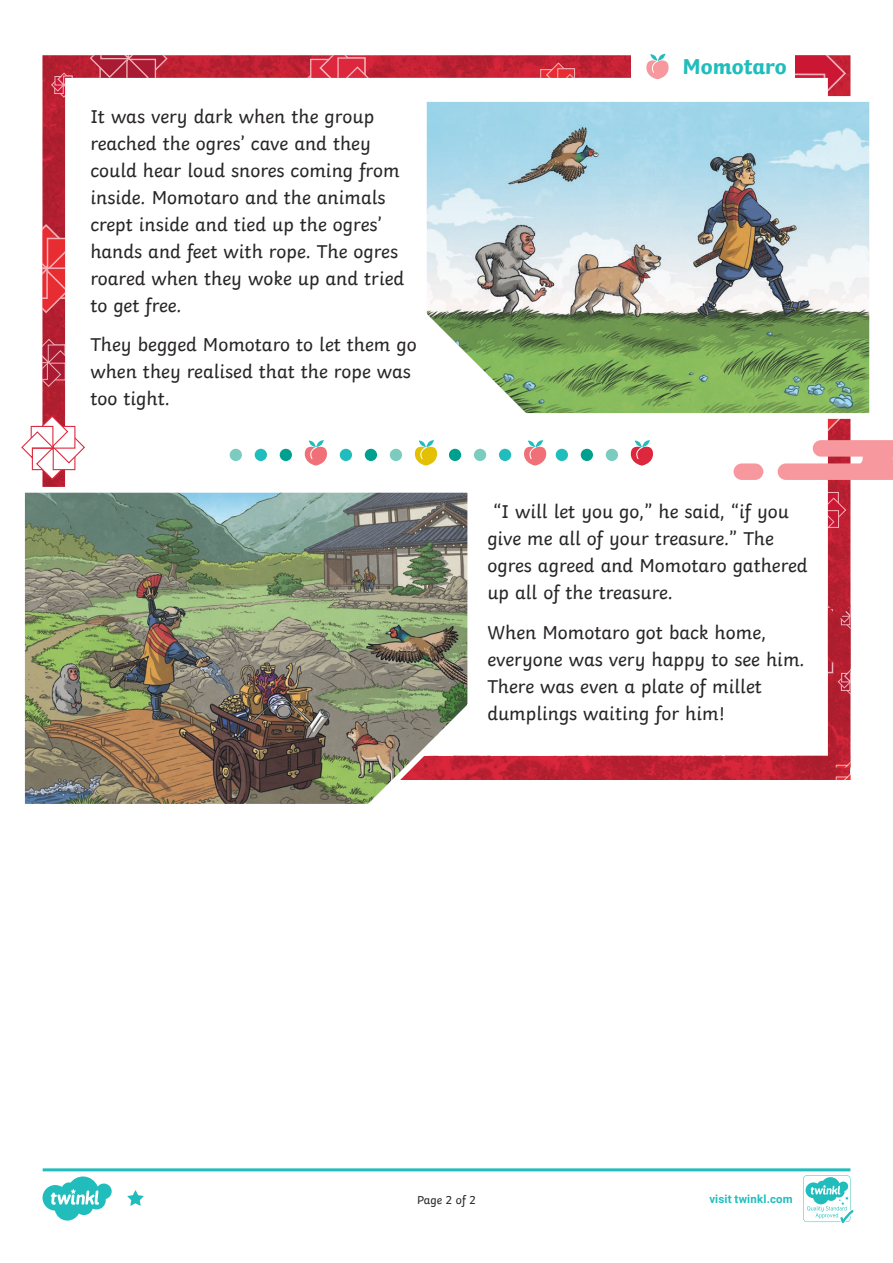
<style>
.page{position:relative;width:893px;height:1263px;background:#fff}
.page>*{position:absolute;margin:0;border:0;box-sizing:border-box;transform-origin:0 0}
.Heading_2{font:700 22.5px "Twinkl";color:#21bdbd}
.KS2_Body_Copy{font:19.5px/27px "Twinkl";color:#282526}
.t1{font:12px "Twinkl";letter-spacing:-.005em;color:#282526}
.t2{font:700 11.4px "Roboto";letter-spacing:.02em;color:#21bdbd}
</style>
<div class="page">
<img style="left:476px;top:767px;width:359px;height:12px">
<img style="left:43px;top:55px;width:807px;height:712px">
<svg style="left:43px;top:223px;width:50px;height:91px"></svg>
<svg style="left:784px;top:422px;width:66px;height:10px"></svg>
<svg style="left:797px;top:486px;width:50px;height:49px"></svg>
<svg style="left:43px;top:338px;width:30px;height:49px"></svg>
<svg style="left:835px;top:758px;width:15px;height:21px"></svg>
<svg style="left:704px;top:55px;width:146px;height:38px"></svg>
<svg style="left:533px;top:62px;width:50px;height:31px"></svg>
<svg style="left:299px;top:55px;width:79px;height:71px"></svg>
<svg style="left:89px;top:55px;width:80px;height:43px"></svg>
<svg style="left:51px;top:73px;width:25px;height:25px"></svg>
<div style="left:631px;top:45px;width:164px;height:43px;background:#fff"></div>
<svg style="left:646px;top:54px;width:23px;height:25px"></svg>
<svg style="left:758px;top:598px;width:93px;height:96px"></svg>
<svg style="left:418px;top:93px;width:452px;height:329px"></svg>
<img style="left:24px;top:484px;width:452px;height:320px">
<svg style="left:302px;top:440px;width:27px;height:26px"></svg>
<div style="left:230px;top:449px;width:12px;height:12px;background:#7bcbbf;border-radius:50%"></div>
<div style="left:255px;top:449px;width:12px;height:12px;background:#21bdbd;border-radius:50%"></div>
<div style="left:280px;top:449px;width:12px;height:12px;background:#00a08f;border-radius:50%"></div>
<svg style="left:412px;top:440px;width:27px;height:26px"></svg>
<div style="left:340px;top:449px;width:12px;height:12px;background:#21bdbd;border-radius:50%"></div>
<div style="left:365px;top:449px;width:12px;height:12px;background:#00a08f;border-radius:50%"></div>
<div style="left:390px;top:449px;width:12px;height:12px;background:#7bcbbf;border-radius:50%"></div>
<svg style="left:522px;top:440px;width:27px;height:26px"></svg>
<div style="left:449px;top:449px;width:12px;height:12px;background:#00a08f;border-radius:50%"></div>
<div style="left:474px;top:449px;width:12px;height:12px;background:#7bcbbf;border-radius:50%"></div>
<div style="left:499px;top:449px;width:12px;height:12px;background:#21bdbd;border-radius:50%"></div>
<svg style="left:628px;top:440px;width:27px;height:26px"></svg>
<div style="left:556px;top:449px;width:12px;height:12px;background:#21bdbd;border-radius:50%"></div>
<div style="left:581px;top:449px;width:12px;height:12px;background:#00a08f;border-radius:50%"></div>
<div style="left:606px;top:449px;width:12px;height:12px;background:#7bcbbf;border-radius:50%"></div>
<svg style="left:778px;top:440px;width:115px;height:40px"></svg>
<div style="left:733px;top:463px;width:30px;height:17px;background:#f6989d;border-radius:8px"></div>
<svg style="left:21px;top:415px;width:65px;height:66px"></svg>
<svg style="left:43px;top:1168px;width:810px;height:55px"></svg>
<p class="KS2_Body_Copy" style="left:90px;top:101px;width:315px">It was very dark when the group reached the ogres’ cave and they could hear loud snores coming from inside. Momotaro and the animals crept inside and tied up the ogres’ hands and feet with rope. The ogres roared when they woke up and tried to get free.</p>
<p class="KS2_Body_Copy" style="left:90px;top:330px;width:328px">They begged Momotaro to let them go when they realised that the rope was too tight.</p>
<p class="Heading_2" style="left:682px;top:48px;width:106px">Momotaro</p>
<p class="KS2_Body_Copy" style="left:487px;top:496px;width:322px;text-indent:6px">“I will let you go,” he said, “if you give me all of your treasure.” The ogres agreed and Momotaro gathered up all of the treasure.</p>
<p class="KS2_Body_Copy" style="left:487px;top:617px;width:319px">When Momotaro got back home, everyone was very happy to see him.<br>There was even a plate of millet dumplings waiting for him!</p>
<p class="t1" style="left:417px;top:1191px;width:60px">Page 2 of 2</p>
<p class="t2" style="left:709px;top:1191px;width:85px">visit twinkl.com</p>
</div>
